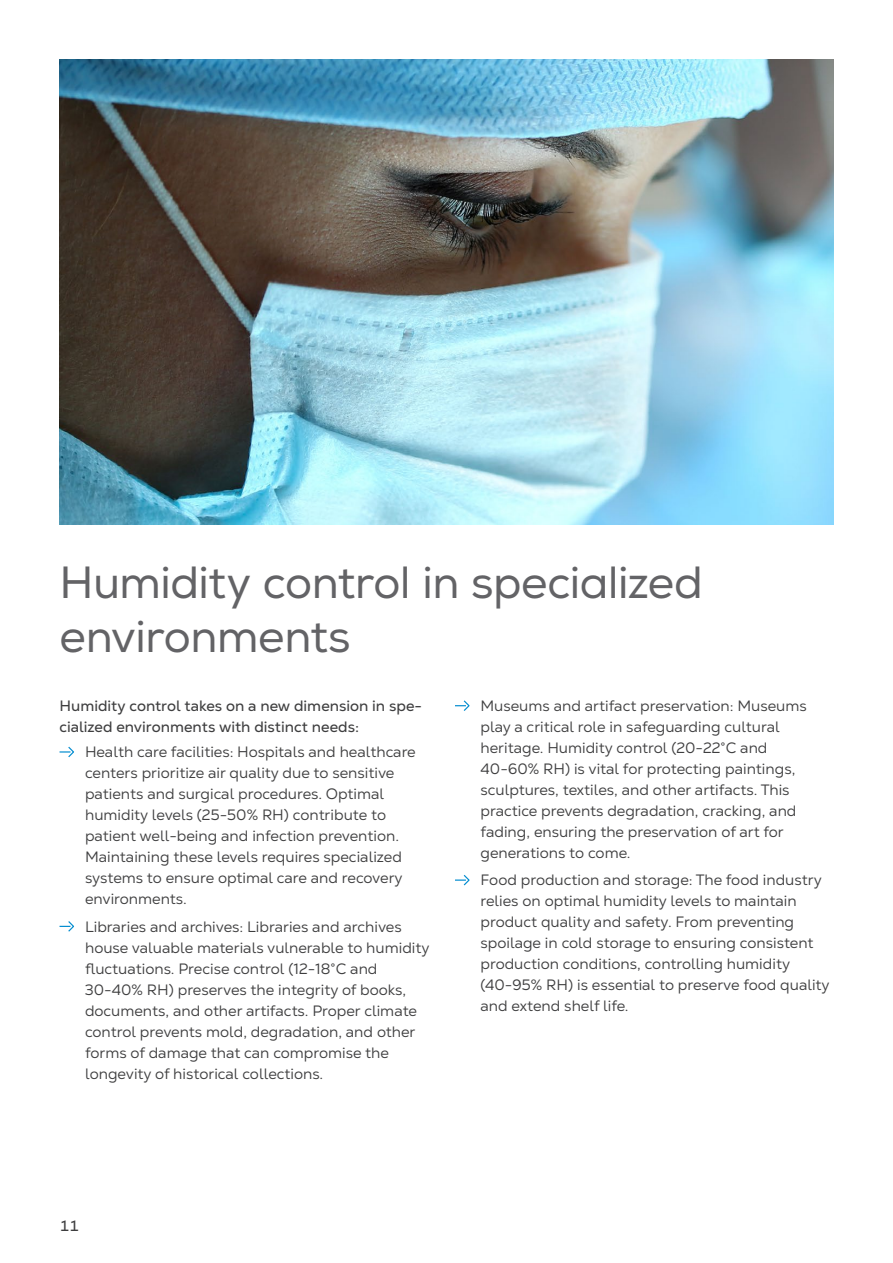
<style>
.page{position:relative;width:893px;height:1263px;background:#fff}
.page>*{position:absolute;margin:0;border:0;box-sizing:border-box;transform-origin:0 0}
.Headline{font:45px/54px "Nexa";letter-spacing:-.015em;color:#636366}
.Bullit_list2{font:15px/21px "Nexa Text";color:#3e3e3f}
.Body_copy{font:15px/21px "Nexa Text";color:#3e3e3f}
</style>
<div class="page">
<svg style="left:59px;top:746px;width:15px;height:12px"></svg>
<svg style="left:59px;top:921px;width:15px;height:11px"></svg>
<svg style="left:455px;top:700px;width:15px;height:11px"></svg>
<svg style="left:455px;top:875px;width:15px;height:11px"></svg>
<img style="left:60px;top:60px;width:773px;height:464px">
<p class="Headline" style="left:60px;top:557px;width:645px">Humidity control in specialized environments</p>
<p class="Body_copy" style="left:60px;top:695px;width:364px">Humidity control takes on a new dimension in spe&shy;cialized environments with distinct needs:</p>
<p class="Bullit_list2" style="left:85px;top:741px;width:332px">Health care facilities: Hospitals and healthcare centers prioritize air quality due to sensitive patients and surgical procedures. Optimal humidity levels (25-50% RH) contribute to patient well-being and infection prevention.<br>Maintaining these levels requires specialized systems to ensure optimal care and recovery environments.</p>
<p class="Bullit_list2" style="left:85px;top:916px;width:346px">Libraries and archives: Libraries and archives house valuable materials vulnerable to humidity fluctuations. Precise control (12-18°C and 30-40% RH) preserves the integrity of books, documents, and other artifacts. Proper climate control prevents mold, degradation, and other forms of damage that can compromise the longevity of historical collections.</p>
<p class="Bullit_list2" style="left:480px;top:695px;width:328px">Museums and artifact preservation: Museums play a critical role in safeguarding cultural heritage. Humidity control (20-22°C and 40-60% RH) is vital for protecting paintings, sculptures, textiles, and other artifacts. This practice prevents degradation, cracking, and fading, ensuring the preservation of art for generations to come.</p>
<p class="Bullit_list2" style="left:480px;top:869px;width:351px">Food production and storage: The food industry relies on optimal humidity levels to maintain product quality and safety. From preventing spoilage in cold storage to ensuring consistent production conditions, controlling humidity (40-95% RH) is essential to preserve food quality and extend shelf life.</p>
<p class="Body_copy" style="left:60px;top:1215px;width:22px">11</p>
</div>
